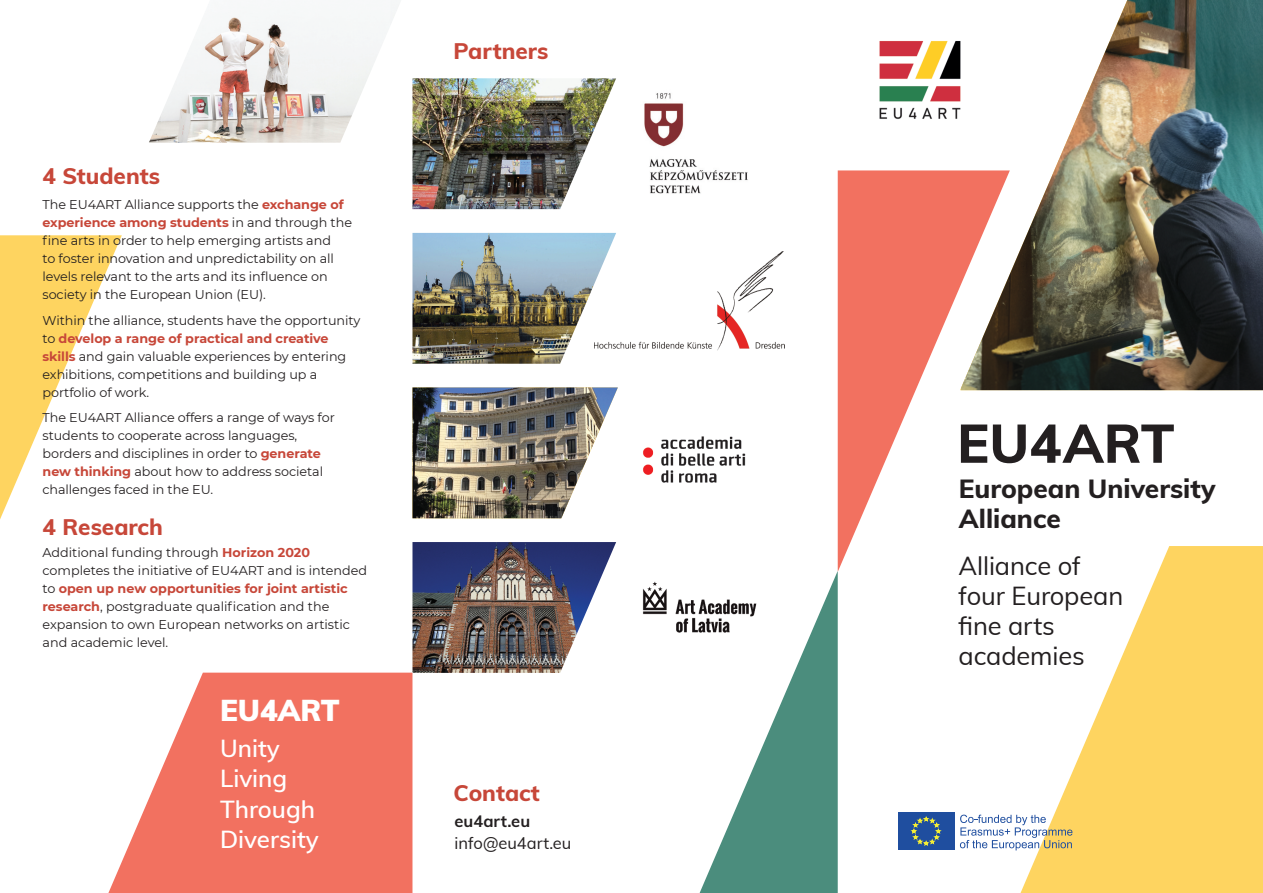
<style>
.page{position:relative;width:1263px;height:893px;background:#fff}
.page>*{position:absolute;margin:0;border:0;box-sizing:border-box;transform-origin:0 0}
.t1{font:800 53.7px "Muli";color:#231f20}
.t2{font:900 29.55px "Muli";color:#fff}
.t3{font:800 26.25px/30px "Muli";color:#231f20}
.t4{font:25.5px/30px "Muli";letter-spacing:-.005em;color:#231f20}
.t5{font:600 24.15px/30.5px "Muli";color:#fff}
.t6{font:800 22.5px "Muli";color:#c74739}
.t7{font:16.5px "Muli";color:#231f20}
.t8{font:700 16.5px "Muli";color:#231f20}
.t9{font:12.75px/18px "Montserrat";letter-spacing:-.005em;color:#231f20}
.s1{font-weight:700;color:#c74739}
</style>
<div class="page">
<svg style="left:0;top:235px;width:122px;height:284px"></svg>
<svg style="left:108px;top:673px;width:304px;height:220px;fill:#f27160"></svg>
<svg style="left:699px;top:571px;width:139px;height:322px;fill:#4b8d7d"></svg>
<img style="left:644px;top:93px;width:104px;height:101px">
<img style="left:643px;top:436px;width:103px;height:47px">
<img style="left:616px;top:251px;width:168px;height:99px">
<img style="left:642px;top:571px;width:138px;height:100px">
<img style="left:412px;top:387px;width:206px;height:131px">
<img style="left:412px;top:233px;width:204px;height:131px">
<img style="left:412px;top:542px;width:204px;height:131px">
<img style="left:412px;top:78px;width:204px;height:131px">
<img style="left:149px;top:0;width:251px;height:143px">
<svg style="left:1010px;top:546px;width:253px;height:347px;fill:#fed460"></svg>
<img style="left:879px;top:40px;width:81px;height:79px">
<img style="left:1010px;top:0;width:253px;height:390px">
<svg style="left:838px;top:170px;width:172px;height:401px;fill:#f27160"></svg>
<div style="left:898px;top:812px;width:56px;height:38px;background:#1f4e9f"></div>
<svg style="left:911px;top:817px;width:29px;height:28px"></svg>
<svg style="left:960px;top:815px;width:112px;height:35px"></svg>
<h3 class="t6" style="left:43px;top:161px;width:119px">4 Students</h3>
<p class="t9" style="left:43px;top:196px;width:311px">The EU4ART Alliance supports the <span class="s1">exchange of experience among students</span> in and through the fine arts in order to help emerging artists and<br>to foster innovation and unpredictability on all levels relevant to the arts and its influence on society in the European Union (EU).</p>
<p class="t9" style="left:43px;top:311px;width:319px">Within the alliance, students have the opportunity to <span class="s1">develop a range of practical and creative skills</span> and gain valuable experiences by entering exhibitions, competitions and building up a portfolio of work.</p>
<p class="t9" style="left:43px;top:409px;width:294px">The EU4ART Alliance offers a range of ways for students to cooperate across languages, borders and disciplines in order to <span class="s1">generate new thinking</span> about how to address societal challenges faced in the EU.</p>
<h3 class="t6" style="left:43px;top:512px;width:122px">4 Research</h3>
<p class="t9" style="left:43px;top:543px;width:326px">Additional funding through <span class="s1">Horizon 2020 </span>completes the initiative of EU4ART and is intended to <span class="s1">open up new opportunities for joint artistic research</span>, postgraduate qualification and the expansion to own European networks on artistic and academic level.</p>
<h2 class="t2" style="left:220px;top:691px;width:121px">EU4ART</h2>
<h3 class="t5" style="left:220px;top:732px;width:100px">Unity<br>Living<br>Through<br>Diversity</h3>
<h3 class="t6" style="left:453px;top:37px;width:96px">Partners</h3>
<h3 class="t6" style="left:453px;top:778px;width:88px">Contact</h3>
<p class="t8" style="left:455px;top:810px;width:77px">eu4art.eu</p>
<p class="t7" style="left:455px;top:833px;width:118px">info@eu4art.eu</p>
<h1 class="t1" style="left:957px;top:409px;width:219px">EU4ART</h1>
<h3 class="t3" style="left:959px;top:473px;width:258px">European University<br>Alliance</h3>
<h3 class="t4" style="left:958px;top:550px;width:166px">Alliance of four European fine arts academies</h3>
</div>
